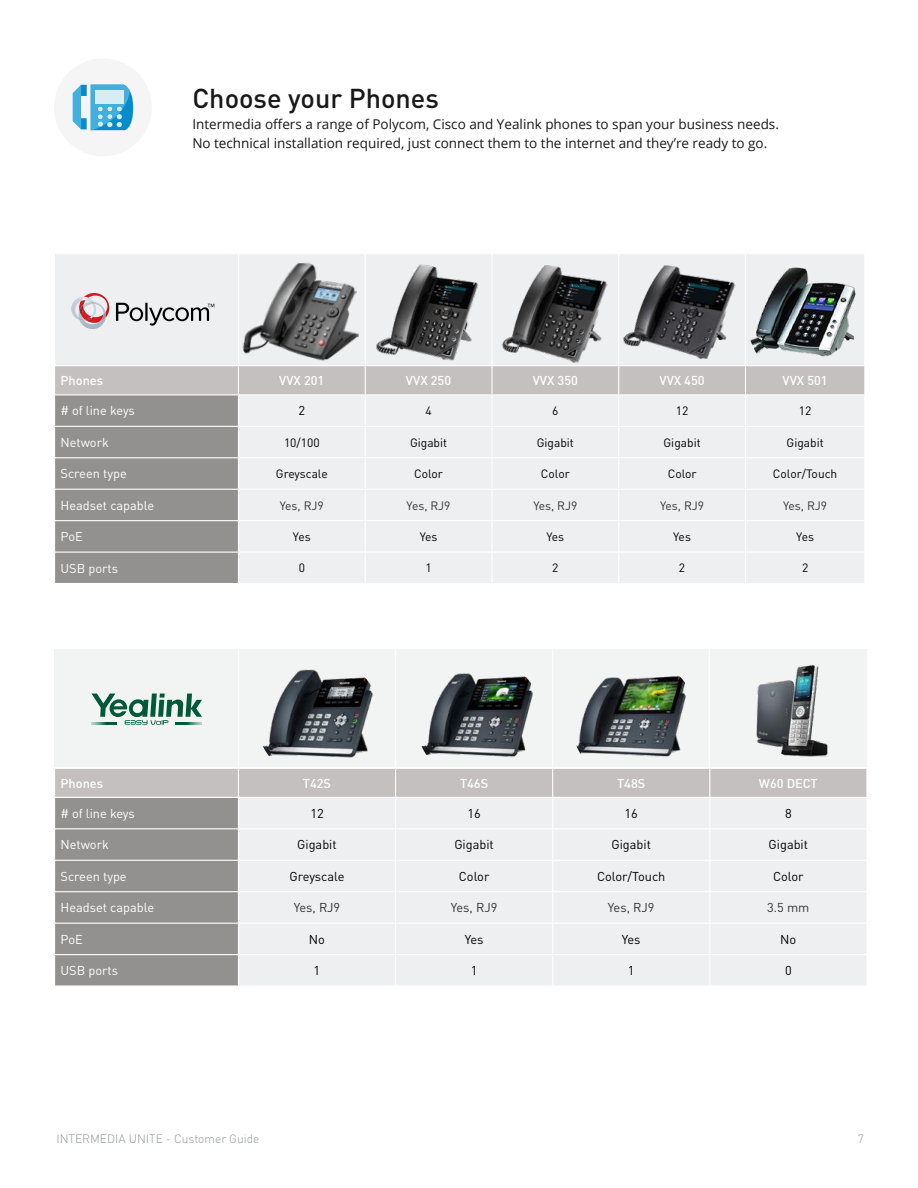
<style>
.page{position:relative;width:918px;height:1188px;background:#fff}
.page>*{position:absolute;margin:0;border:0;box-sizing:border-box;transform-origin:0 0}
.t1{font:500 27px "DINOT";color:#181819}
.t2{font:13.5px/19.5px "Open Sans";color:#181819}
.t3{font:12.75px "DINOT";color:#fff}
.t4{font:12.75px "DINOT";color:#000}
.t5{font:500 12.75px "DINOT";color:#fff}
.t6{font:12.75px "DINOT";color:#333332}
.t7{font:12px "DINOT";color:#000}
.t8{font:12px "DINOT";letter-spacing:-.005em;color:#333332}
.t9{font:300 12px "DINOT";color:#939597}
</style>
<div class="page">
<div style="left:54px;top:59px;width:98px;height:97px;background:#f5f5f5;border-radius:50%"></div>
<svg style="left:73px;top:85px;width:60px;height:45px;background:#71c0e2"></svg>
<div style="left:55px;top:254px;width:809px;height:111px;background:#eeeff0"></div>
<svg style="left:54px;top:366px;width:811px;height:217px;background:#d7d8d8"></svg>
<hr style="left:746px;top:394px;width:119px;height:1px;background:#fff">
<hr style="left:238px;top:254px;width:1px;height:111px;background:#fff">
<hr style="left:365px;top:254px;width:1px;height:111px;background:#fff">
<hr style="left:491px;top:254px;width:2px;height:111px;background:#fff">
<hr style="left:618px;top:254px;width:1px;height:111px;background:#fff">
<hr style="left:745px;top:254px;width:1px;height:111px;background:#fff">
<div style="left:54px;top:650px;width:812px;height:117px;background:#f2f3f3"></div>
<svg style="left:91px;top:694px;width:111px;height:31px"></svg>
<svg style="left:54px;top:768px;width:813px;height:218px;background:#d8d8d8"></svg>
<hr style="left:54px;top:768px;width:184px;height:1px;background:#fff">
<hr style="left:395px;top:645px;width:1px;height:123px;background:#fff">
<img style="left:256px;top:669px;width:118px;height:111px">
<img style="left:416px;top:673px;width:117px;height:107px">
<img style="left:571px;top:658px;width:127px;height:127px;border-radius:63px">
<img style="left:725px;top:653px;width:133px;height:134px;border-radius:67px">
<hr style="left:552px;top:643px;width:1px;height:125px;background:#fff">
<hr style="left:709px;top:649px;width:1px;height:119px;background:#fff">
<img style="left:70px;top:297px;width:9px;height:24px">
<img style="left:78px;top:302px;width:28px;height:27px">
<svg style="left:79px;top:293px;width:30px;height:30px"></svg>
<svg style="left:116px;top:303px;width:27px;height:18px"></svg>
<hr style="left:145px;top:303px;width:3px;height:18px;background:#000">
<svg style="left:149px;top:304px;width:65px;height:22px"></svg>
<img style="left:746px;top:266px;width:112px;height:103px">
<img style="left:623px;top:258px;width:113px;height:113px">
<img style="left:501px;top:260px;width:107px;height:107px">
<img style="left:376px;top:261px;width:102px;height:103px">
<img style="left:240px;top:254px;width:120px;height:118px">
<hr style="left:238px;top:645px;width:1px;height:123px;background:#fff">
<h1 class="t1" style="left:192px;top:81px;width:248px">Choose your Phones</h1>
<p class="t2" style="left:192px;top:114px;width:588px">Intermedia offers a range of Polycom, Cisco and Yealink phones to span your business needs.<br>No technical installation required, just connect them to the internet and they’re ready to go.</p>
<p class="t5" style="left:61px;top:372px;width:44px">Phones</p>
<p class="t5" style="left:279px;top:372px;width:47px">VVX 201</p>
<p class="t5" style="left:406px;top:372px;width:47px">VVX 250</p>
<p class="t5" style="left:533px;top:372px;width:47px">VVX 350</p>
<p class="t5" style="left:660px;top:372px;width:47px">VVX 450</p>
<p class="t5" style="left:783px;top:372px;width:47px">VVX 501</p>
<p class="t3" style="left:61px;top:403px;width:76px"># of line keys</p>
<p class="t4" style="left:299px;top:403px;width:8px">2</p>
<p class="t7" style="left:425px;top:403px;width:8px">4</p>
<p class="t7" style="left:552px;top:403px;width:8px">6</p>
<p class="t7" style="left:676px;top:403px;width:14px">12</p>
<p class="t7" style="left:799px;top:403px;width:14px">12</p>
<p class="t3" style="left:61px;top:434px;width:50px">Network</p>
<p class="t7" style="left:284px;top:435px;width:37px">10/100</p>
<p class="t7" style="left:410px;top:435px;width:39px">Gigabit</p>
<p class="t7" style="left:537px;top:435px;width:39px">Gigabit</p>
<p class="t7" style="left:664px;top:435px;width:39px">Gigabit</p>
<p class="t7" style="left:787px;top:435px;width:39px">Gigabit</p>
<p class="t3" style="left:61px;top:466px;width:68px">Screen type</p>
<p class="t7" style="left:276px;top:466px;width:53px">Greyscale</p>
<p class="t7" style="left:414px;top:466px;width:30px">Color</p>
<p class="t7" style="left:541px;top:466px;width:30px">Color</p>
<p class="t7" style="left:668px;top:466px;width:30px">Color</p>
<p class="t7" style="left:773px;top:466px;width:66px">Color/Touch</p>
<p class="t3" style="left:61px;top:497px;width:95px">Headset capable</p>
<p class="t8" style="left:280px;top:498px;width:45px">Yes, RJ9</p>
<p class="t8" style="left:407px;top:498px;width:45px">Yes, RJ9</p>
<p class="t8" style="left:533px;top:498px;width:45px">Yes, RJ9</p>
<p class="t8" style="left:660px;top:498px;width:45px">Yes, RJ9</p>
<p class="t8" style="left:783px;top:498px;width:45px">Yes, RJ9</p>
<p class="t3" style="left:61px;top:529px;width:24px">PoE</p>
<p class="t7" style="left:293px;top:529px;width:19px">Yes</p>
<p class="t7" style="left:420px;top:529px;width:19px">Yes</p>
<p class="t7" style="left:547px;top:529px;width:19px">Yes</p>
<p class="t7" style="left:673px;top:529px;width:19px">Yes</p>
<p class="t7" style="left:796px;top:529px;width:19px">Yes</p>
<p class="t3" style="left:61px;top:560px;width:59px">USB ports</p>
<p class="t7" style="left:299px;top:561px;width:8px">0</p>
<p class="t7" style="left:425px;top:561px;width:8px">1</p>
<p class="t7" style="left:552px;top:561px;width:8px">2</p>
<p class="t7" style="left:679px;top:561px;width:8px">2</p>
<p class="t7" style="left:802px;top:561px;width:8px">2</p>
<p class="t5" style="left:61px;top:775px;width:44px">Phones</p>
<p class="t5" style="left:303px;top:775px;width:30px">T42S</p>
<p class="t5" style="left:460px;top:775px;width:30px">T46S</p>
<p class="t5" style="left:617px;top:775px;width:30px">T48S</p>
<p class="t5" style="left:759px;top:775px;width:60px">W60 DECT</p>
<p class="t3" style="left:61px;top:805px;width:76px"># of line keys</p>
<p class="t4" style="left:310px;top:805px;width:15px">12</p>
<p class="t4" style="left:467px;top:805px;width:15px">16</p>
<p class="t4" style="left:625px;top:805px;width:15px">16</p>
<p class="t4" style="left:785px;top:805px;width:8px">8</p>
<p class="t3" style="left:61px;top:837px;width:50px">Network</p>
<p class="t4" style="left:297px;top:837px;width:41px">Gigabit</p>
<p class="t4" style="left:454px;top:837px;width:41px">Gigabit</p>
<p class="t4" style="left:611px;top:837px;width:41px">Gigabit</p>
<p class="t4" style="left:769px;top:837px;width:41px">Gigabit</p>
<p class="t3" style="left:61px;top:868px;width:68px">Screen type</p>
<p class="t4" style="left:289px;top:868px;width:57px">Greyscale</p>
<p class="t4" style="left:459px;top:868px;width:32px">Color</p>
<p class="t4" style="left:597px;top:868px;width:70px">Color/Touch</p>
<p class="t4" style="left:773px;top:868px;width:32px">Color</p>
<p class="t3" style="left:61px;top:900px;width:95px">Headset capable</p>
<p class="t6" style="left:294px;top:900px;width:48px">Yes, RJ9</p>
<p class="t6" style="left:451px;top:900px;width:48px">Yes, RJ9</p>
<p class="t6" style="left:608px;top:900px;width:48px">Yes, RJ9</p>
<p class="t6" style="left:767px;top:900px;width:44px">3.5 mm</p>
<p class="t3" style="left:61px;top:931px;width:24px">PoE</p>
<p class="t4" style="left:309px;top:931px;width:18px">No</p>
<p class="t4" style="left:465px;top:931px;width:20px">Yes</p>
<p class="t4" style="left:622px;top:931px;width:20px">Yes</p>
<p class="t4" style="left:780px;top:931px;width:18px">No</p>
<p class="t3" style="left:61px;top:963px;width:59px">USB ports</p>
<p class="t4" style="left:314px;top:963px;width:8px">1</p>
<p class="t4" style="left:471px;top:963px;width:8px">1</p>
<p class="t4" style="left:628px;top:963px;width:8px">1</p>
<p class="t4" style="left:785px;top:963px;width:8px">0</p>
<p class="t9" style="left:56px;top:1131px;width:205px">INTERMEDIA UNITE - Customer Guide</p>
<p class="t9" style="left:858px;top:1131px;width:8px">7</p>
</div>
